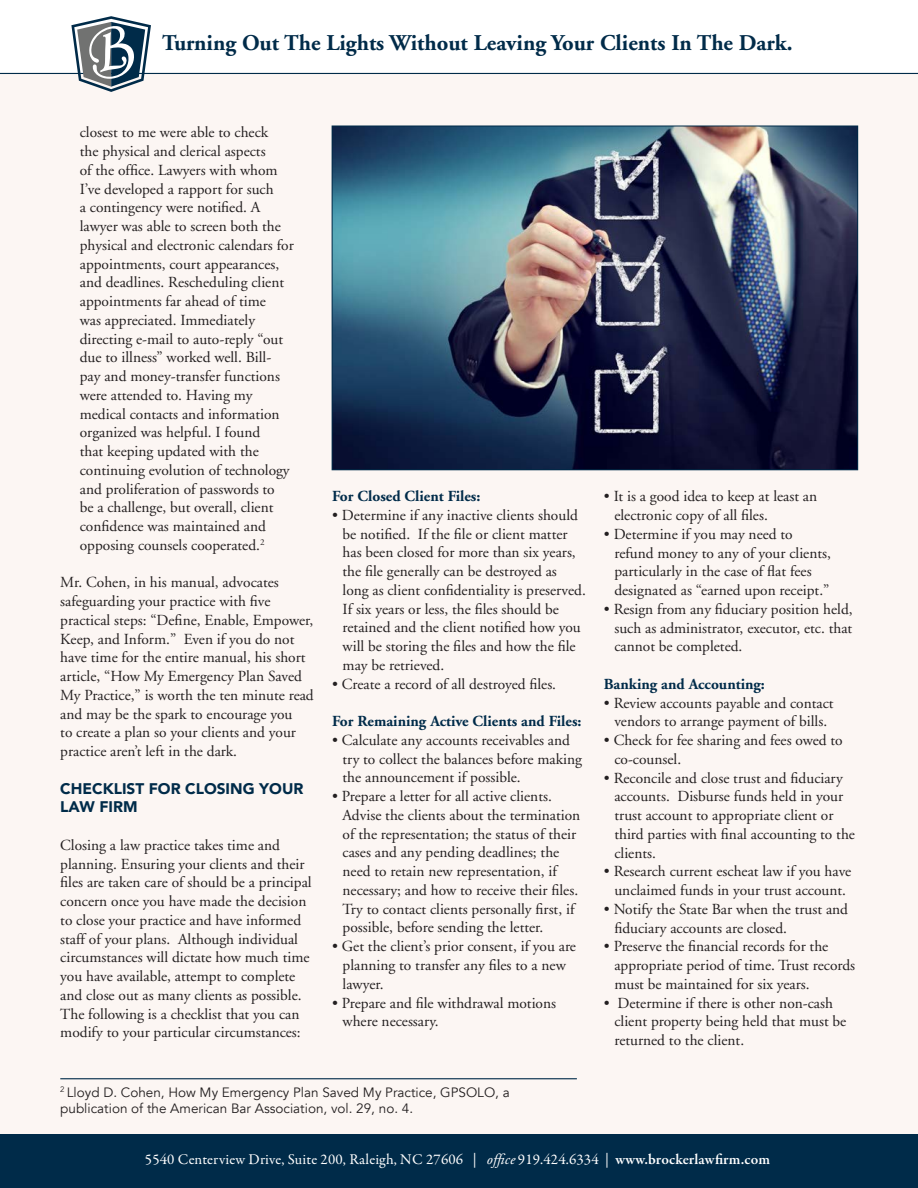
<style>
.page{position:relative;width:918px;height:1188px;background:#fff}
.page>*{position:absolute;margin:0;border:0;box-sizing:border-box;transform-origin:0 0}
.t1{font:700 22.5px "Adobe Garamond";color:#002b49}
.t2{font:15.3px/18.8px "Adobe Garamond";color:#231f20}
.t3{font:700 15.3px "Adobe Garamond";color:#002b49}
.t4{font:900 15.3px/18.8px "Avenir";color:#002b49}
.t5{font:15px "Garamond Premr Pro";letter-spacing:.01em;color:#fff}
.t6{font:13.5px/16.2px "Avenir";color:#231f20}
.s1{font-family:"Adobe Garamond";font-style:italic}
.s2{font-weight:600}
</style>
<div class="page">
<div style="left:0;top:74px;width:918px;height:1065px;background:#fcf6f3"></div>
<hr style="left:0;top:73px;width:918px;height:1px;background:#002b49">
<svg style="left:71px;top:16px;width:80px;height:76px"></svg>
<div style="left:0;top:1134px;width:918px;height:54px;background:#002b49"></div>
<hr style="left:60px;top:1078px;width:517px;height:1px;background:#002b49">
<img style="left:334px;top:128px;width:522px;height:340px">
<p class="t1" style="left:162px;top:31px;width:632px">Turning Out The Lights Without Leaving Your Clients In The Dark.</p>
<p class="t2" style="left:80px;top:123px;width:215px">closest to me were able to check<br>the physical and clerical aspects<br>of the office. Lawyers with whom I’ve developed a rapport for such<br>a contingency were notified. A lawyer was able to screen both the physical and electronic calendars for appointments, court appearances, and deadlines. Rescheduling client appointments far ahead of time<br>was appreciated. Immediately directing e-mail to auto-reply “out due to illness” worked well. Bill&shy;pay and money-transfer functions were attended to. Having my medical contacts and information organized was helpful. I found<br>that keeping updated with the continuing evolution of technology and proliferation of passwords to<br>be a challenge, but overall, client confidence was maintained and opposing counsels cooperated.<sup>2</sup></p>
<p class="t2" style="left:60px;top:573px;width:255px">Mr. Cohen, in his manual, advocates safeguarding your practice with five practical steps: “Define, Enable, Empower, Keep, and Inform.” Even if you do not have time for the entire manual, his short article, “How My Emergency Plan Saved My Practice,” is worth the ten minute read and may be the spark to encourage you<br>to create a plan so your clients and your practice aren’t left in the dark.</p>
<p class="t4" style="left:60px;top:778px;width:245px">CHECKLIST FOR CLOSING YOUR<br>LAW FIRM</p>
<p class="t2" style="left:60px;top:836px;width:253px">Closing a law practice takes time and planning. Ensuring your clients and their files are taken care of should be a principal concern once you have made the decision to close your practice and have informed staff of your plans. Although individual circumstances will dictate how much time you have available, attempt to complete and close out as many clients as possible.</p>
<p class="t2" style="left:60px;top:1005px;width:242px">The following is a checklist that you can modify to your particular circumstances:</p>
<p class="t3" style="left:332px;top:488px;width:150px">For Closed Client Files:</p>
<p class="t2" style="left:343px;top:506px;width:245px;text-indent:-11px">• Determine if any inactive clients should be notified. If the file or client matter has been closed for more than six years, the file generally can be destroyed as long as client confidentiality is preserved.<br>If six years or less, the files should be retained and the client notified how you will be storing the files and how the file may be retrieved.</p>
<p class="t2" style="left:332px;top:675px;width:226px">• Create a record of all destroyed files.</p>
<p class="t3" style="left:332px;top:713px;width:251px">For Remaining Active Clients and Files:</p>
<p class="t2" style="left:343px;top:731px;width:241px;text-indent:-11px">• Calculate any accounts receivables and try to collect the balances before making the announcement if possible.</p>
<p class="t2" style="left:343px;top:787px;width:239px;text-indent:-11px">• Prepare a letter for all active clients.<br>Advise the clients about the termination of the representation; the status of their cases and any pending deadlines; the need to retain new representation, if necessary; and how to receive their files.<br>Try to contact clients personally first, if possible, before sending the letter.</p>
<p class="t2" style="left:343px;top:937px;width:235px;text-indent:-11px">• Get the client’s prior consent, if you are planning to transfer any files to a new lawyer.</p>
<p class="t2" style="left:343px;top:994px;width:215px;text-indent:-11px">• Prepare and file withdrawal motions where necessary.</p>
<p class="t6" style="left:60px;top:1084px;width:451px"><sup>2</sup> Lloyd D. Cohen, How My Emergency Plan Saved My Practice, GPSOLO, a publication of the American Bar Association, vol. 29, no. 4.</p>
<p class="t2" style="left:614px;top:487px;width:204px;text-indent:-11px">• It is a good idea to keep at least an electronic copy of all files.</p>
<p class="t2" style="left:614px;top:525px;width:218px;text-indent:-11px">• Determine if you may need to refund money to any of your clients, particularly in the case of flat fees designated as “earned upon receipt.”</p>
<p class="t2" style="left:614px;top:600px;width:240px;text-align:justify;text-indent:-11px">• Resign from any fiduciary position held, such as administrator, executor, etc. that cannot be completed.</p>
<p class="t3" style="left:604px;top:676px;width:163px">Banking and Accounting:</p>
<p class="t2" style="left:604px;top:694px;width:231px;text-align:center">• Review accounts payable and contact vendors to arrange payment of bills.</p>
<p class="t2" style="left:614px;top:731px;width:230px;text-indent:-11px">• Check for fee sharing and fees owed to co-counsel.</p>
<p class="t2" style="left:614px;top:769px;width:242px;text-indent:-11px">• Reconcile and close trust and fiduciary accounts. Disburse funds held in your trust account to appropriate client or third parties with final accounting to the clients.</p>
<p class="t2" style="left:604px;top:863px;width:249px;text-align:center">• Research current escheat law if you have unclaimed funds in your trust account.</p>
<p class="t2" style="left:614px;top:900px;width:235px;text-indent:-11px">• Notify the State Bar when the trust and fiduciary accounts are closed.</p>
<p class="t2" style="left:614px;top:938px;width:242px;text-indent:-11px">• Preserve the financial records for the appropriate period of time. Trust records must be maintained for six years.</p>
<p class="t2" style="left:614px;top:994px;width:233px;text-indent:-11px">• Determine if there is other non-cash client property being held that must be returned to the client.</p>
<p class="t5" style="left:145px;top:1151px;width:627px">5540 Centerview Drive, Suite 200, Raleigh, NC 27606 | <span class="s1">office</span> 919.424.6334 | <span class="s2">www.brockerlawfirm.com</span></p>
</div>
